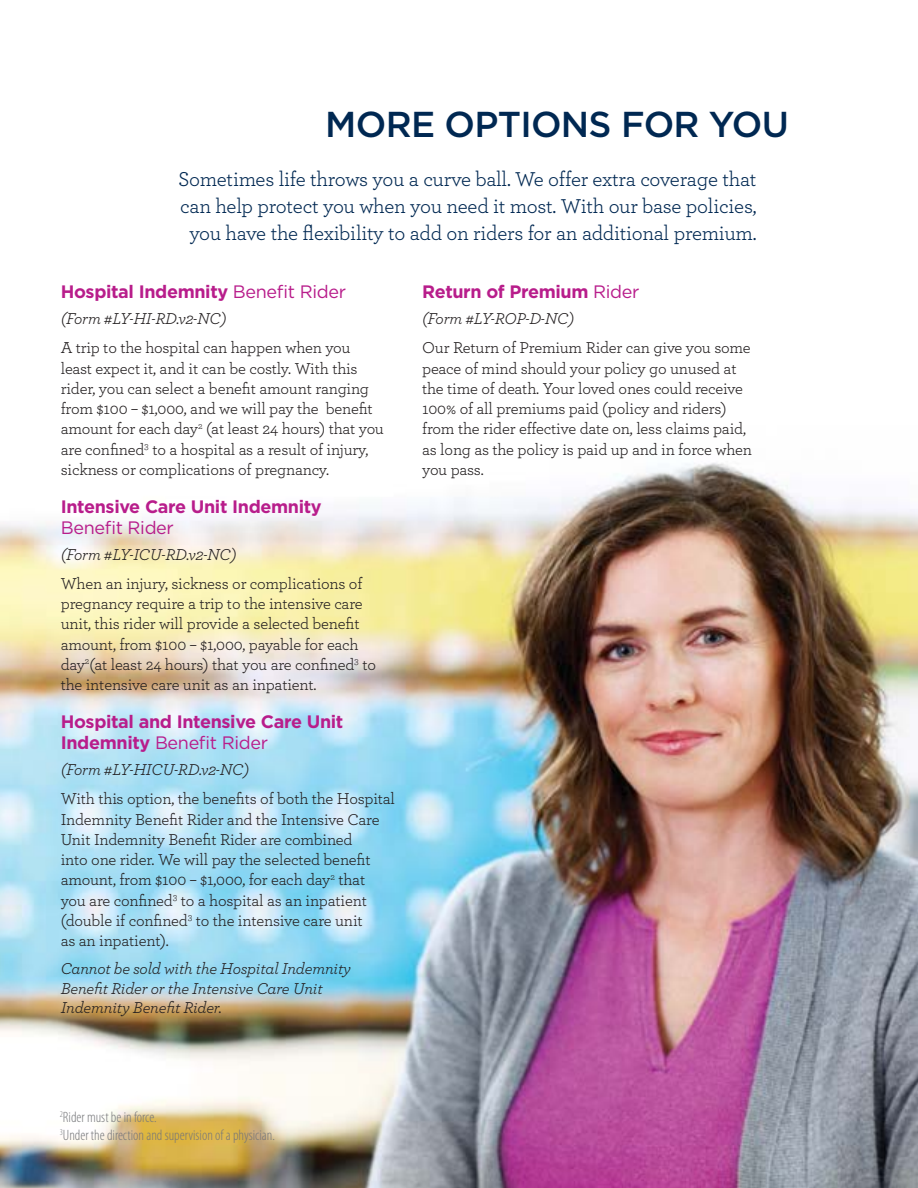
<style>
.page{position:relative;width:918px;height:1188px;background:#fff}
.page>*{position:absolute;margin:0;border:0;box-sizing:border-box;transform-origin:0 0}
.t1{font:500 36px "Gotham";letter-spacing:-.02em;color:#002852}
.t2{font:21px/27px "Archer";letter-spacing:-.01em;color:#002852;text-align:center}
.t3{font:700 18px/21px "Gotham";letter-spacing:-.02em;color:#b81d8b}
.t4{font:18px "Gotham";letter-spacing:-.02em;color:#b81d8b}
.t5{font:16.5px/20.2px "Archer";letter-spacing:-.01em;color:#231f20}
.t6{font:italic 16.5px/19.5px "Archer";letter-spacing:-.01em;color:#231f20}
.t7{font:300 condensed 15px/18px "Myriad Pro";color:#757679}
.s1{font-weight:400}
</style>
<div class="page">
<img style="left:0;top:463px;width:918px;height:725px">
<h1 class="t1" style="left:325px;top:102px;width:465px">MORE OPTIONS FOR YOU</h1>
<p class="t2" style="left:178px;top:165px;width:580px">Sometimes life throws you a curve ball. We offer extra coverage that can help protect you when you need it most. With our base policies, you have the flexibility to add on riders for an additional premium.</p>
<p class="t3" style="left:61px;top:281px;width:287px">Hospital Indemnity <span class="s1">Benefit Rider</span></p>
<p class="t6" style="left:61px;top:309px;width:167px">(Form #LY-HI-RD.v2-NC)</p>
<p class="t5" style="left:61px;top:337px;width:325px">A trip to the hospital can happen when you least expect it, and it can be costly. With this rider, you can select a benefit amount ranging from $100 – $1,000, and we will pay the benefit amount for each day<sup>2</sup> (at least 24 hours) that you are confined<sup>3</sup> to a hospital as a result of injury, sickness or complications of pregnancy.</p>
<p class="t3" style="left:61px;top:496px;width:263px">Intensive Care Unit Indemnity</p>
<p class="t4" style="left:61px;top:517px;width:115px">Benefit Rider</p>
<p class="t6" style="left:61px;top:544px;width:177px">(Form #LY-ICU-RD.v2-NC)</p>
<p class="t5" style="left:61px;top:573px;width:317px">When an injury, sickness or complications of pregnancy require a trip to the intensive care unit, this rider will provide a selected benefit amount, from $100 – $1,000, payable for each day<sup>2</sup>(at least 24 hours) that you are confined<sup>3</sup> to the intensive care unit as an inpatient.</p>
<p class="t3" style="left:61px;top:712px;width:284px">Hospital and Intensive Care Unit<br>Indemnity <span class="s1">Benefit Rider</span></p>
<p class="t6" style="left:61px;top:760px;width:190px">(Form #LY-HICU-RD.v2-NC)</p>
<p class="t5" style="left:61px;top:788px;width:336px">With this option, the benefits of both the Hospital Indemnity Benefit Rider and the Intensive Care Unit Indemnity Benefit Rider are combined<br>into one rider. We will pay the selected benefit amount, from $100 – $1,000, for each day<sup>2</sup> that<br>you are confined<sup>3</sup> to a hospital as an inpatient (double if confined<sup>3</sup> to the intensive care unit<br>as an inpatient).</p>
<p class="t6" style="left:61px;top:959px;width:292px">Cannot be sold with the Hospital Indemnity<br>Benefit Rider or the Intensive Care Unit<br>Indemnity Benefit Rider.</p>
<p class="t3" style="left:422px;top:281px;width:219px">Return of Premium <span class="s1">Rider</span></p>
<p class="t6" style="left:422px;top:309px;width:153px">(Form #LY-ROP-D-NC)</p>
<p class="t5" style="left:422px;top:337px;width:331px">Our Return of Premium Rider can give you some peace of mind should your policy go unused at the time of death. Your loved ones could receive 100% of all premiums paid (policy and riders) from the rider effective date on, less claims paid, as long as the policy is paid up and in force when you pass.</p>
<p class="t7" style="left:60px;top:1109px;width:217px"><sup>2</sup>Rider must be in force.<br><sup>3</sup>Under the direction and supervision of a physician.</p>
</div>
